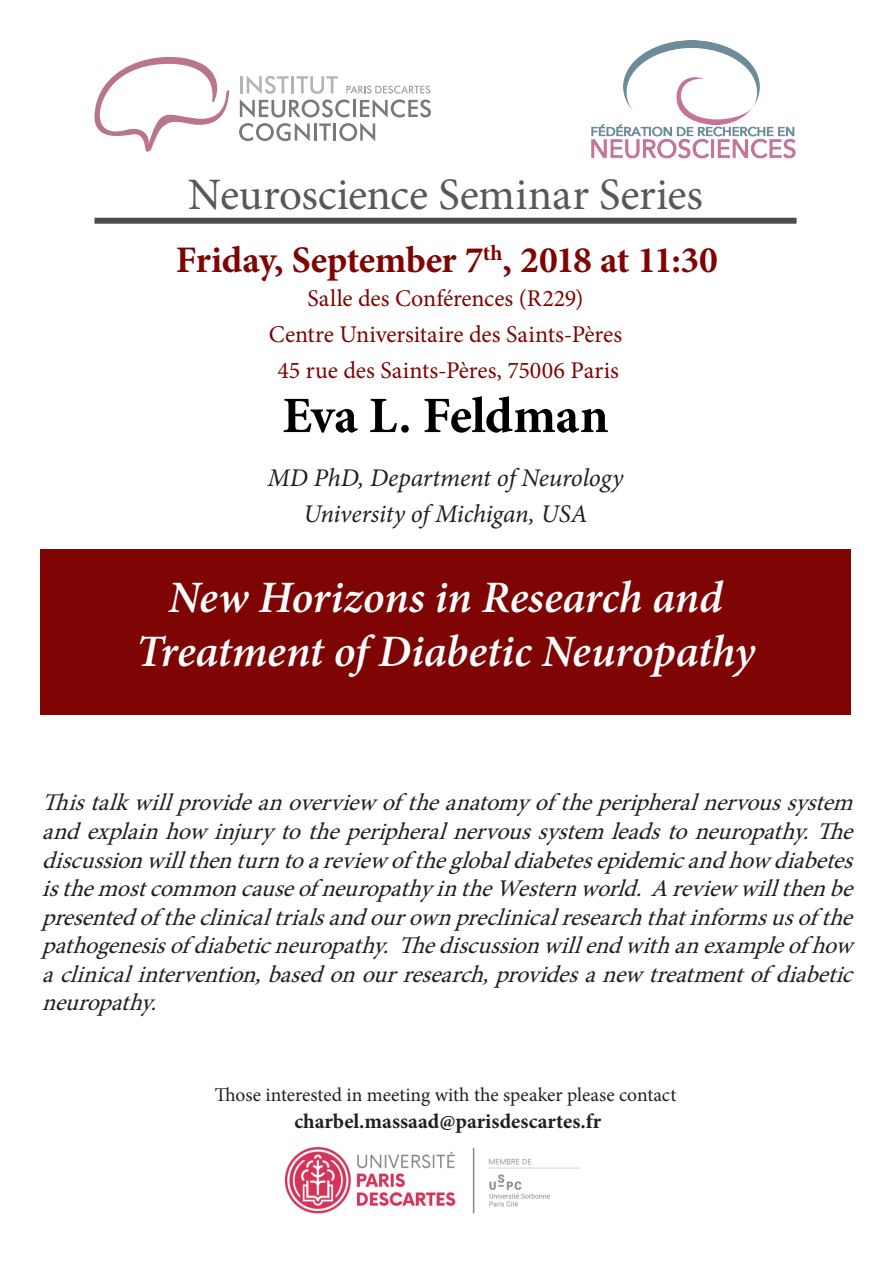
<style>
.page{position:relative;width:893px;height:1263px;background:#fff}
.page>*{position:absolute;margin:0;border:0;box-sizing:border-box;transform-origin:0 0}
.nom{font:700 51px "Minion Pro";letter-spacing:-.01em;color:#000}
.titre{font:italic 600 45px "Minion Pro";letter-spacing:-.005em;color:#fff}
.t1{font:45px "Minion Pro";letter-spacing:-.005em;color:#57585a}
.date{font:700 37.5px "Minion Pro";letter-spacing:-.015em;color:#7e0504}
.institut{font:italic 25.5px "Minion Pro";letter-spacing:-.005em;color:#231f20}
.t2{font:italic 24px/28.5px "Minion Pro";color:#231f20;text-align:justify}
.lieu{font:24px "Minion Pro";color:#7e0504}
.t3{font:700 21px "Minion Pro";color:#231f20}
.t4{font:19.5px "Minion Pro";color:#231f20}
</style>
<div class="page">
<svg style="left:239px;top:76px;width:192px;height:65px"></svg>
<svg style="left:94px;top:57px;width:135px;height:95px"></svg>
<div style="left:94px;top:218px;width:702px;height:6px;background:#4f4b4c"></div>
<img style="left:591px;top:41px;width:205px;height:118px">
<img style="left:286px;top:1148px;width:294px;height:66px">
<div style="left:40px;top:549px;width:810px;height:165px;background:#7e0504"></div>
<p class="t1" style="left:188px;top:165px;width:517px">Neuroscience Seminar Series</p>
<p class="date" style="left:176px;top:234px;width:543px">Friday, September 7<sup>th</sup>, 2018 at 11:30</p>
<p class="lieu" style="left:308px;top:282px;width:277px">Salle des Conférences (R229)</p>
<p class="lieu" style="left:269px;top:318px;width:355px">Centre Universitaire des Saints-Pères</p>
<p class="lieu" style="left:277px;top:354px;width:343px">45 rue des Saints-Pères, 75006 Paris</p>
<p class="nom" style="left:282px;top:380px;width:328px">Eva L. Feldman</p>
<p class="institut" style="left:268px;top:460px;width:357px">MD PhD, Department of Neurology</p>
<p class="institut" style="left:303px;top:496px;width:286px">University of Michigan, USA</p>
<p class="titre" style="left:168px;top:566px;width:556px">New Horizons in Research and</p>
<p class="titre" style="left:136px;top:620px;width:620px">Treatment of Diabetic Neuropathy</p>
<p class="t2" style="left:42px;top:789px;width:821px">Thistalkwillprovideanoverviewof theanatomyof theperipheralnervoussystem andexplainhowinjurytotheperipheralnervoussystem leadstoneuropathy.The discussionwillthenturntoareviewof theglobaldiabetesepidemicandhowdiabetes isthemostcommoncauseof neuropathyintheWesternworld.Areviewwillthenbe presentedof theclinicaltrialsandourownpreclinicalresearchthatinformsusof the pathogenesisof diabeticneuropathy.Thediscussionwillendwithanexampleof how aclinicalintervention,basedonourresearch,providesanewtreatmentof diabetic neuropathy.</p>
<p class="t4" style="left:215px;top:1081px;width:463px">Those interested in meeting with the speaker please contact</p>
<p class="t3" style="left:294px;top:1106px;width:308px">charbel.massaad@parisdescartes.fr</p>
</div>
